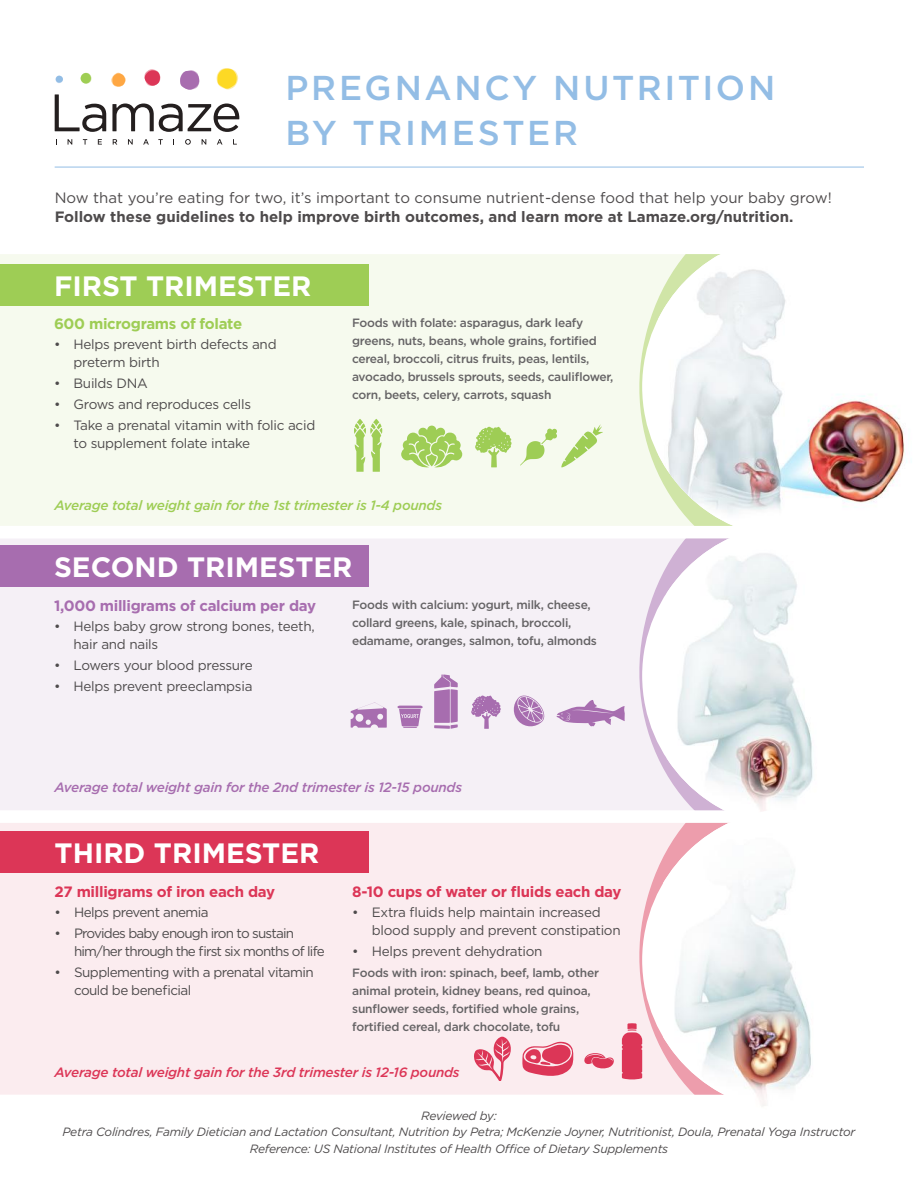
<style>
.page{position:relative;width:918px;height:1188px;background:#fff}
.page>*{position:absolute;margin:0;border:0;box-sizing:border-box;transform-origin:0 0}
.t1{font:500 34.5px/45px "Gotham";letter-spacing:.075em;color:#93bde5}
.t2{font:700 28.05px "Gotham";color:#fff}
.t3{font:15px "Gotham";color:#4e4b4c}
.t4{font:700 15px "Gotham";color:#4e4b4c}
.t5{font:700 15px "Gotham";letter-spacing:-.02em;color:#dc3657}
.t6{font:700 15px "Gotham";letter-spacing:-.02em;color:#a76daf}
.t7{font:700 15px "Gotham";letter-spacing:-.02em;color:#9ecd55}
.t8{font:13.5px/18px "Gotham";letter-spacing:-.02em;color:#4e4b4c}
.t9{font:13.5px/18px "Gotham";letter-spacing:-.04em;color:#4e4b4c}
.t10{font:13.5px/18px "Gotham";letter-spacing:-.06em;color:#4e4b4c}
.t11{font:italic 500 13.5px "Gotham";letter-spacing:-.02em;color:#a76daf}
.t12{font:italic 500 13.5px "Gotham";letter-spacing:-.02em;color:#dc3657}
.t13{font:italic 500 13.5px "Gotham";letter-spacing:-.02em;color:#9ecd55}
.t14{font:500 12px/18px "Gotham";letter-spacing:-.02em;color:#656365}
.t15{font:italic 12px/16.5px "Gotham";letter-spacing:-.02em;color:#4e4b4c;text-align:center}
</style>
<div class="page">
<div style="left:0;top:823px;width:643px;height:272px;background:#fbecef"></div>
<div style="left:0;top:539px;width:618px;height:271px;background:#f5f0f6"></div>
<div style="left:0;top:254px;width:618px;height:272px;background:#f6faee"></div>
<div style="left:618px;top:254px;width:25px;height:272px;background:#f6faee"></div>
<div style="left:618px;top:539px;width:25px;height:271px;background:#f5f0f6"></div>
<svg style="left:643px;top:539px;width:24px;height:271px"></svg>
<img style="left:667px;top:539px;width:146px;height:271px">
<div style="left:0;top:545px;width:369px;height:41px;background:#a76daf"></div>
<div style="left:0;top:264px;width:369px;height:41px;background:#9ecd55"></div>
<div style="left:0;top:831px;width:369px;height:42px;background:#dc3657"></div>
<svg style="left:643px;top:254px;width:77px;height:272px;fill:#f6faee"></svg>
<img style="left:658px;top:255px;width:254px;height:284px">
<svg style="left:643px;top:810px;width:122px;height:285px"></svg>
<img style="left:663px;top:823px;width:148px;height:283px">
<svg style="left:475px;top:427px;width:37px;height:40px"></svg>
<svg style="left:354px;top:419px;width:28px;height:53px"></svg>
<svg style="left:401px;top:426px;width:61px;height:42px"></svg>
<svg style="left:520px;top:425px;width:83px;height:43px"></svg>
<svg style="left:471px;top:696px;width:30px;height:33px"></svg>
<svg style="left:512px;top:694px;width:34px;height:34px"></svg>
<svg style="left:351px;top:703px;width:36px;height:25px"></svg>
<svg style="left:434px;top:674px;width:24px;height:55px"></svg>
<svg style="left:397px;top:706px;width:26px;height:22px"></svg>
<svg style="left:556px;top:699px;width:69px;height:27px"></svg>
<svg style="left:474px;top:1037px;width:37px;height:44px"></svg>
<svg style="left:584px;top:1053px;width:30px;height:16px"></svg>
<svg style="left:522px;top:1042px;width:51px;height:34px"></svg>
<svg style="left:622px;top:1023px;width:20px;height:57px"></svg>
<hr style="left:55px;top:167px;width:809px;height:1px;background:#93bde5">
<svg style="left:55px;top:94px;width:51px;height:38px"></svg>
<svg style="left:112px;top:104px;width:127px;height:28px"></svg>
<svg style="left:55px;top:75px;width:8px;height:8px"></svg>
<svg style="left:80px;top:72px;width:12px;height:12px"></svg>
<div style="left:56px;top:76px;width:7px;height:7px;background:#92bde5;border-radius:50%"></div>
<div style="left:81px;top:73px;width:10px;height:11px;background:#9fce54;border-radius:50%"></div>
<svg style="left:111px;top:73px;width:15px;height:14px"></svg>
<svg style="left:144px;top:69px;width:17px;height:17px"></svg>
<svg style="left:216px;top:69px;width:22px;height:21px"></svg>
<svg style="left:180px;top:70px;width:20px;height:20px"></svg>
<svg style="left:68px;top:139px;width:4px;height:6px"></svg>
<svg style="left:83px;top:139px;width:4px;height:6px"></svg>
<svg style="left:98px;top:139px;width:4px;height:6px"></svg>
<svg style="left:113px;top:139px;width:4px;height:6px"></svg>
<svg style="left:128px;top:139px;width:5px;height:6px"></svg>
<svg style="left:143px;top:139px;width:6px;height:6px"></svg>
<svg style="left:185px;top:139px;width:6px;height:6px"></svg>
<svg style="left:202px;top:139px;width:4px;height:6px"></svg>
<svg style="left:217px;top:139px;width:6px;height:6px"></svg>
<svg style="left:233px;top:139px;width:4px;height:6px"></svg>
<h1 class="t1" style="left:286px;top:65px;width:491px">PREGNANCY NUTRITION<br>BY TRIMESTER</h1>
<p class="t3" style="left:55px;top:188px;width:779px">Now that you’re eating for two, it’s important to consume nutrient-dense food that help your baby grow!</p>
<p class="t4" style="left:55px;top:207px;width:740px">Follow these guidelines to help improve birth outcomes, and learn more at Lamaze.org/nutrition.</p>
<h2 class="t2" style="left:54px;top:267px;width:259px">FIRST TRIMESTER</h2>
<p class="t7" style="left:54px;top:314px;width:190px">600 micrograms of folate</p>
<p class="t8" style="left:74px;top:335px;width:205px;text-indent:-20px">• Helps prevent birth defects and preterm birth</p>
<p class="t8" style="left:54px;top:374px;width:95px">• Builds DNA</p>
<p class="t8" style="left:54px;top:395px;width:199px">• Grows and reproduces cells</p>
<p class="t8" style="left:74px;top:416px;width:243px;text-indent:-20px">• Take a prenatal vitamin with folic acid to supplement folate intake</p>
<p class="t14" style="left:352px;top:314px;width:263px">Foods with folate: asparagus, dark leafy greens, nuts, beans, whole grains, fortified cereal, broccoli, citrus fruits, peas, lentils, avocado, brussels sprouts, seeds, cauliflower, corn, beets, celery, carrots, squash</p>
<p class="t13" style="left:55px;top:497px;width:389px">Average total weight gain for the 1st trimester is 1-4 pounds</p>
<h2 class="t2" style="left:54px;top:549px;width:300px">SECOND TRIMESTER</h2>
<p class="t6" style="left:54px;top:596px;width:264px">1,000 milligrams of calcium per day</p>
<p class="t8" style="left:74px;top:617px;width:243px;text-indent:-20px">• Helps baby grow strong bones, teeth, hair and nails</p>
<p class="t8" style="left:54px;top:656px;width:200px">• Lowers your blood pressure</p>
<p class="t8" style="left:54px;top:677px;width:200px">• Helps prevent preeclampsia</p>
<p class="t14" style="left:352px;top:596px;width:246px">Foods with calcium: yogurt, milk, cheese, collard greens, kale, spinach, broccoli, edamame, oranges, salmon, tofu, almonds</p>
<p class="t11" style="left:55px;top:778px;width:409px">Average total weight gain for the 2nd trimester is 12-15 pounds</p>
<h2 class="t2" style="left:55px;top:835px;width:266px">THIRD TRIMESTER</h2>
<p class="t5" style="left:55px;top:882px;width:222px">27 milligrams of iron each day</p>
<p class="t9" style="left:55px;top:903px;width:156px">• Helps prevent anemia</p>
<p class="t10" style="left:74px;top:924px;width:252px;text-indent:-20px">• Provides baby enough iron to sustain him/her through the first six months of life</p>
<p class="t9" style="left:74px;top:963px;width:241px;text-indent:-20px">• Supplementing with a prenatal vitamin could be beneficial</p>
<p class="t5" style="left:352px;top:882px;width:271px">8-10 cups of water or fluids each day</p>
<p class="t8" style="left:372px;top:903px;width:250px;text-indent:-20px">• Extra fluids help maintain increased blood supply and prevent constipation</p>
<p class="t8" style="left:352px;top:942px;width:192px">• Helps prevent dehydration</p>
<p class="t14" style="left:352px;top:963px;width:248px">Foods with iron: spinach, beef, lamb, other animal protein, kidney beans, red quinoa, sunflower seeds, fortified whole grains, fortified cereal, dark chocolate, tofu</p>
<p class="t12" style="left:55px;top:1064px;width:407px">Average total weight gain for the 3rd trimester is 12-16 pounds</p>
<p class="t15" style="left:63px;top:1107px;width:794px">Reviewed by:<br>Petra Colindres, Family Dietician and Lactation Consultant, Nutrition by Petra; McKenzie Joyner, Nutritionist, Doula, Prenatal Yoga Instructor<br>Reference: US National Institutes of Health Office of Dietary Supplements</p>
</div>
